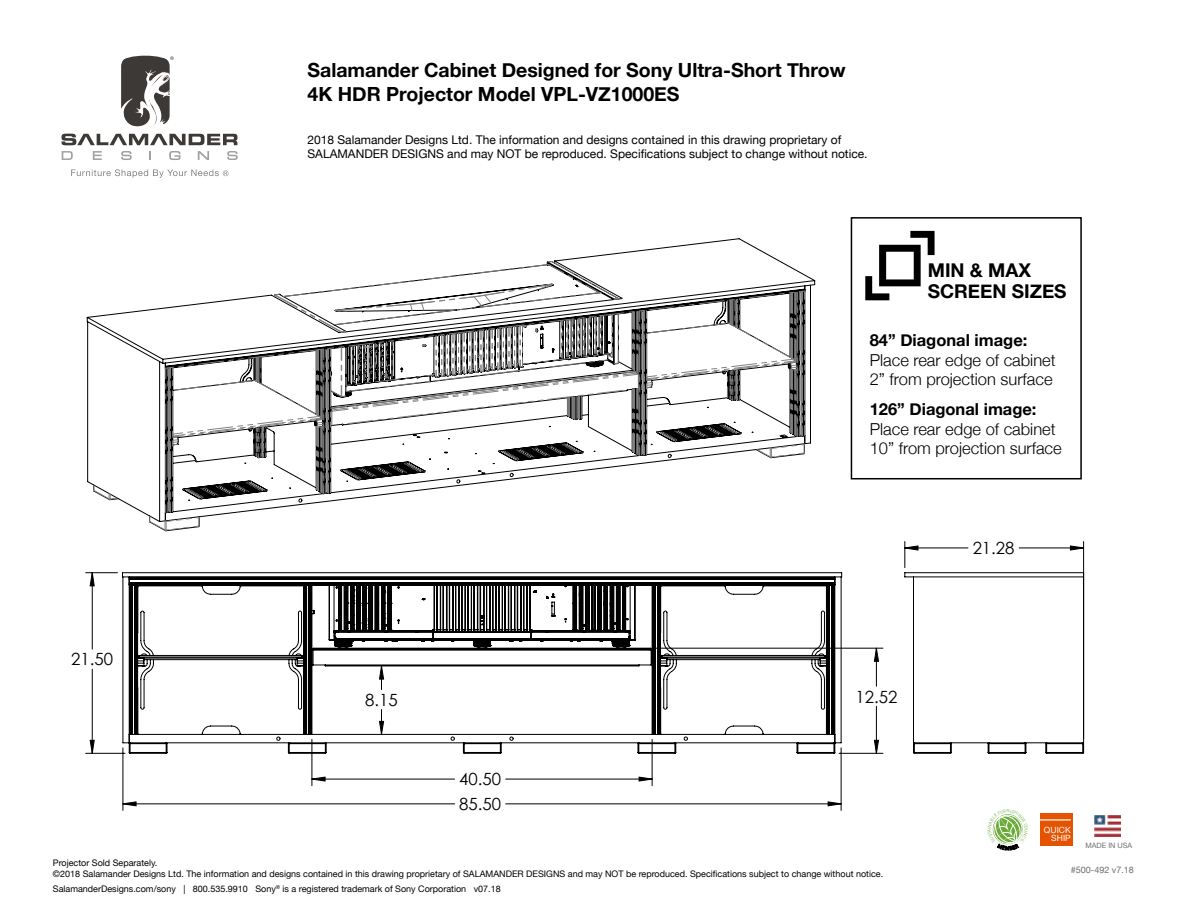
<style>
.page{position:relative;width:1188px;height:918px;background:#fff}
.page>*{position:absolute;margin:0;border:0;box-sizing:border-box;transform-origin:0 0}
.t1{font:700 19.5px/23.4px "Helvetica Neue";color:#000}
.t2{font:700 18.9px/20.7px "Helvetica Neue";color:#000}
.t3{font:16.8px "Century Gothic";color:#000}
.t4{font:300 16.5px/19.5px "Helvetica Neue";color:#000}
.t5{font:700 16.5px "Helvetica Neue";color:#000}
.t6{font:12px/14.4px "Helvetica Neue";color:#000}
.t7{font:9px/10.8px "Helvetica Neue";color:#000}
.t8{font:9px "Helvetica Neue";color:#6d6e71}
.t9{font:8.55px/8.6px "Helvetica Neue";color:#fff;text-align:right}
.t10{font:7.35px "Helvetica Neue";color:#6d6e71}
</style>
<div class="page">
<hr style="left:86px;top:572px;width:31px;height:1px;background:#000">
<hr style="left:86px;top:753px;width:39px;height:1px;background:#000">
<hr style="left:123px;top:748px;width:1px;height:62px;background:#000">
<hr style="left:841px;top:748px;width:1px;height:62px;background:#000">
<svg style="left:90px;top:572px;width:794px;height:234px"></svg>
<svg style="left:122px;top:572px;width:721px;height:183px"></svg>
<svg style="left:904px;top:541px;width:181px;height:213px"></svg>
<svg style="left:86px;top:238px;width:730px;height:278px"></svg>
<svg style="left:93px;top:485px;width:25px;height:16px"></svg>
<svg style="left:149px;top:260px;width:656px;height:272px"></svg>
<svg style="left:61px;top:56px;width:176px;height:89px"></svg>
<svg style="left:62px;top:151px;width:11px;height:9px"></svg>
<svg style="left:93px;top:151px;width:9px;height:9px"></svg>
<svg style="left:121px;top:151px;width:11px;height:9px"></svg>
<svg style="left:149px;top:151px;width:2px;height:9px"></svg>
<svg style="left:169px;top:151px;width:12px;height:9px"></svg>
<svg style="left:198px;top:151px;width:11px;height:9px"></svg>
<svg style="left:227px;top:151px;width:11px;height:9px"></svg>
<svg style="left:71px;top:169px;width:157px;height:9px"></svg>
<div style="left:851px;top:217px;width:231px;height:262px;border:2px solid #000"></div>
<svg style="left:865px;top:231px;width:70px;height:69px"></svg>
<img style="left:1094px;top:815px;width:27px;height:21px">
<div style="left:1041px;top:813px;width:32px;height:32px;background:#e65300"></div>
<hr style="left:1034px;top:819px;width:37px;height:2px;background:#fff">
<svg style="left:992px;top:814px;width:31px;height:36px"></svg>
<h1 class="t1" style="left:307px;top:59px;width:540px">Salamander Cabinet Designed for Sony Ultra-Short Throw<br>4K HDR Projector Model VPL-VZ1000ES</h1>
<h3 class="t6" style="left:307px;top:133px;width:562px">2018 Salamander Designs Ltd. The information and designs contained in this drawing proprietary of<br>SALAMANDER DESIGNS and may NOT be reproduced. Specifications subject to change without notice.</h3>
<h2 class="t2" style="left:928px;top:260px;width:140px">MIN &amp; MAX<br>SCREEN SIZES</h2>
<h3 class="t5" style="left:870px;top:327px;width:159px">84” Diagonal image:</h3>
<h3 class="t4" style="left:870px;top:349px;width:187px">Place rear edge of cabinet<br>2” from projection surface</h3>
<h3 class="t5" style="left:870px;top:396px;width:168px">126” Diagonal image:</h3>
<h3 class="t4" style="left:870px;top:418px;width:193px">Place rear edge of cabinet<br>10” from projection surface</h3>
<h3 class="t3" style="left:71px;top:648px;width:43px">21.50</h3>
<h3 class="t3" style="left:365px;top:688px;width:34px">8.15</h3>
<h3 class="t3" style="left:459px;top:768px;width:43px">40.50</h3>
<h3 class="t3" style="left:459px;top:792px;width:43px">85.50</h3>
<h3 class="t3" style="left:856px;top:685px;width:43px">12.52</h3>
<p class="t7" style="left:53px;top:858px;width:832px">Projector Sold Separately.<br>©2018 Salamander Designs Ltd. The information and designs contained in this drawing proprietary of SALAMANDER DESIGNS and may NOT be reproduced. Specifications subject to change without notice.</p>
<p class="t7" style="left:53px;top:883px;width:449px">SalamanderDesigns.com/sony | 800.535.9910 Sony<sup>®</sup> is a registered trademark of Sony Corporation v07.18</p>
<h3 class="t3" style="left:973px;top:536px;width:43px">21.28</h3>
<p class="t9" style="left:1044px;top:826px;width:28px">QUICK<br>SHIP</p>
<p class="t10" style="left:1086px;top:840px;width:48px">MADE IN USA</p>
<p class="t8" style="left:1071px;top:863px;width:65px">#500-492 v7.18</p>
</div>
